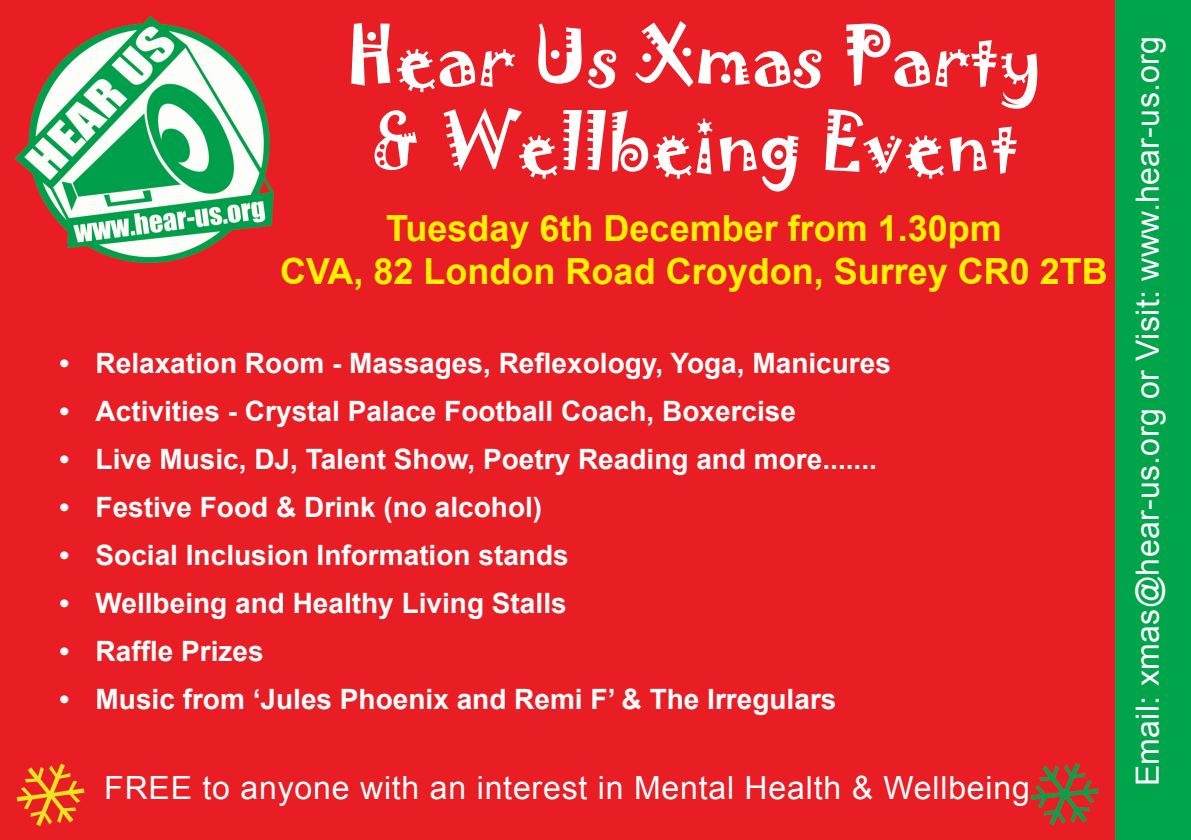
<style>
.page{position:relative;width:1191px;height:840px;background:#fff}
.page>*{position:absolute;margin:0;border:0;box-sizing:border-box;transform-origin:0 0}
.t1{font:72px "Jokerman";color:#fff}
.t2{font:700 36px "Arial";color:#fff101}
.t3{font:32px "Arial";letter-spacing:.025em;color:#fff}
.t4{font:700 28px "Arial";color:#fff}
</style>
<div class="page">
<img style="left:0;top:0;width:1191px;height:839px">
<p class="t1" style="left:346px;top:4px;width:697px">Hear Us Xmas Party</p>
<p class="t1" style="left:369px;top:90px;width:651px">&amp; Wellbeing Event</p>
<p class="t2" style="left:386px;top:204px;width:617px">Tuesday 6th December from 1.30pm</p>
<p class="t2" style="left:280px;top:247px;width:829px">CVA, 82 London Road Croydon, Surrey CR0 2TB</p>
<p class="t4" style="left:60px;top:344px;width:833px">• Relaxation Room - Massages, Reflexology, Yoga, Manicures</p>
<p class="t4" style="left:60px;top:392px;width:738px">• Activities - Crystal Palace Football Coach, Boxercise</p>
<p class="t4" style="left:60px;top:440px;width:819px">• Live Music, DJ, Talent Show, Poetry Reading and more.......</p>
<p class="t4" style="left:60px;top:488px;width:484px">• Festive Food &amp; Drink (no alcohol)</p>
<p class="t4" style="left:60px;top:536px;width:511px">• Social Inclusion Information stands</p>
<p class="t4" style="left:60px;top:584px;width:508px">• Wellbeing and Healthy Living Stalls</p>
<p class="t4" style="left:60px;top:632px;width:206px">• Raffle Prizes</p>
<p class="t4" style="left:60px;top:680px;width:778px">• Music from ‘Jules Phoenix and Remi F’ &amp; The Irregulars</p>
<p class="t3" style="left:104px;top:766px;width:927px">FREE to anyone with an interest in Mental Health &amp; Wellbeing</p>
<p class="t3" style="left:1126px;top:786px;width:751px;rotate:-90deg">Email: xmas@hear-us.org or Visit: www.hear-us.org</p>
</div>
